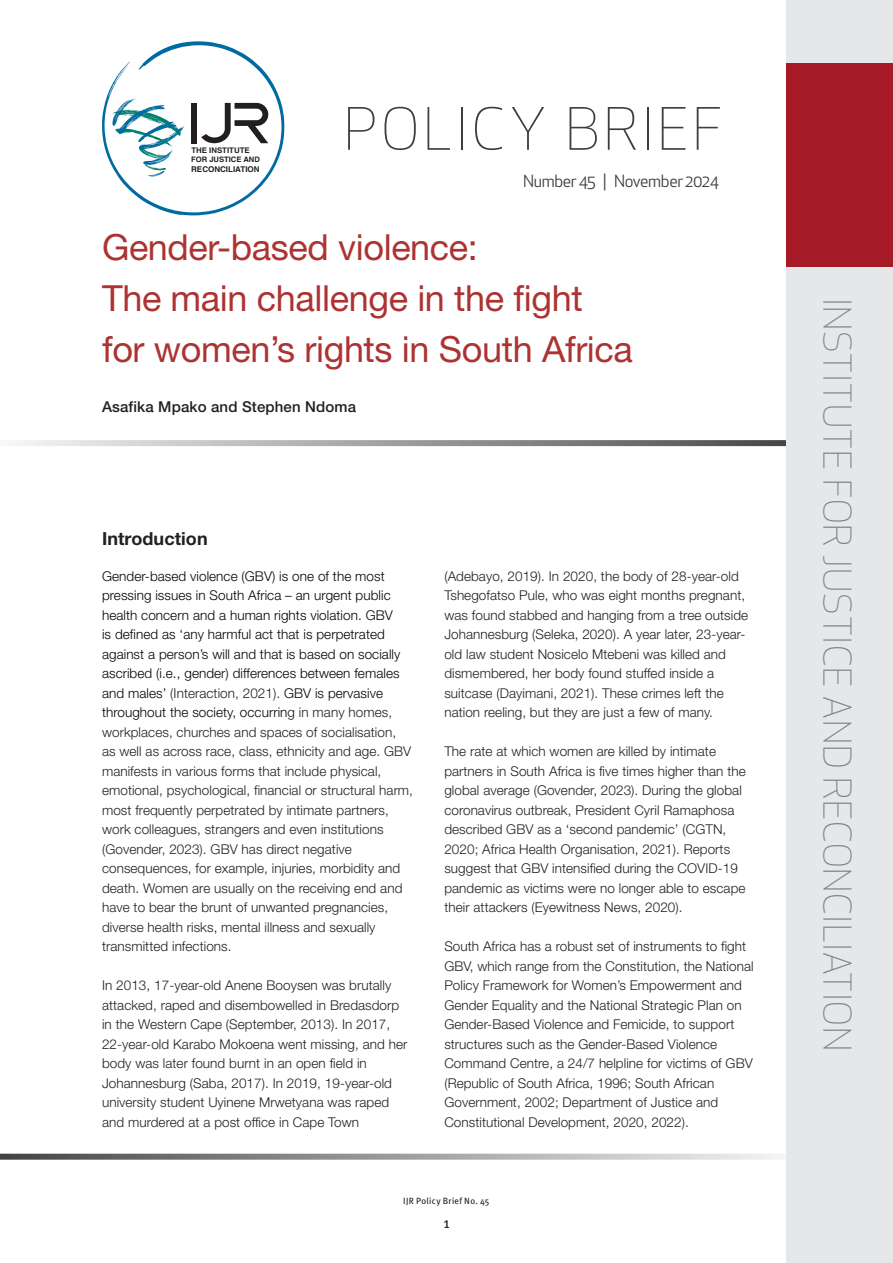
<style>
.page{position:relative;width:893px;height:1263px;background:#fff}
.page>*{position:absolute;margin:0;border:0;box-sizing:border-box;transform-origin:0 0}
.t1{font:300 57px "Apex New";letter-spacing:.08em;color:#3e3e3f}
.t2{font:300 37.5px "Apex New";letter-spacing:.02em;color:#808285}
.Article_heading{font:36px/51px "Helvetica Neue LT Std";letter-spacing:-.01em;color:#ac3332}
.Heading_1{font:700 18px "Helvetica Neue LT Std";letter-spacing:.005em;color:#231f20}
.t3{font:16.5px "Apex New";letter-spacing:-.025em;color:#3e3e3f}
.Author{font:500 15px "Helvetica Neue LT Std";letter-spacing:.01em;color:#231f20}
.t4{font:15px "Meta Plus";color:#231f20}
.Body{font:300 13.5px/19.5px "Helvetica Neue LT Std";letter-spacing:.005em;color:#231f20}
.t5{font:9px "Meta Plus";letter-spacing:.035em;color:#231f20}
.t6{font:700 7.95px "Helvetica";color:#231f20}
.t7{font:700 7.65px "Helvetica";color:#231f20}
.t8{font:700 7.5px "Helvetica";color:#231f20}
.s1{color:#020407}
</style>
<div class="page">
<svg style="left:0;top:1154px;width:787px;height:6px;background:#a0a1a3"></svg>
<svg style="left:17px;top:440px;width:770px;height:6px;background:#9e9fa2"></svg>
<div style="left:787px;top:0;width:106px;height:1263px;background:#e6e7e9"></div>
<div style="left:787px;top:64px;width:106px;height:203px;background:#a61a28"></div>
<svg style="left:102px;top:41px;width:182px;height:174px"></svg>
<p class="t7" style="left:191px;top:146px;width:60px">THE INSTITUTE</p>
<p class="t6" style="left:191px;top:164px;width:70px">RECONCILIATION</p>
<p class="t8" style="left:191px;top:155px;width:70px">FOR JUSTICE AND</p>
<p class="t1" style="left:344px;top:94px;width:380px">POLICY BRIEF</p>
<p class="t3" style="left:523px;top:171px;width:197px">Number 45 | November 2024</p>
<p class="Article_heading" style="left:102px;top:221px;width:532px">Gender-based violence:<br>The main challenge in the fight for women’s rights in South Africa</p>
<p class="Author" style="left:102px;top:398px;width:256px">Asafika Mpako and Stephen Ndoma</p>
<p class="Heading_1" style="left:102px;top:527px;width:107px">Introduction</p>
<p class="Body" style="left:102px;top:566px;width:312px"><span class="s1">Gender-based violence (GBV) is one of the most pressing issues in South Africa – an urgent public health concern and a human rights violation. GBV<br>is defined as ‘any harmful act that is perpetrated against a person’s will and that is based on socially ascribed (i.e., gender) differences between females and males’</span> (Interaction, 2021). <span class="s1">GBV is pervasive throughout the society, occurrin</span>g in many homes, workplaces, churches and spaces of socialisation, as well as across race, class, ethnicity and age. GBV manifests in various forms that include physical, emotional, psychological, financial or structural harm, most frequently perpetrated by intimate partners, work colleagues, strangers and even institutions (Govender, 2023). GBV has direct negative consequences, for example, injuries, morbidity and death. Women are usually on the receiving end and have to bear the brunt of unwanted pregnancies, diverse health risks, mental illness and sexually transmitted infections.</p>
<p class="Body" style="left:102px;top:975px;width:307px">In 2013, 17-year-old Anene Booysen was brutally attacked, raped and disembowelled in Bredasdorp in the Western Cape (September, 2013). In 2017, 22-year-old Karabo Mokoena went missing, and her body was later found burnt in an open field in Johannesburg (Saba, 2017). In 2019, 19-year-old university student Uyinene Mrwetyana was raped and murdered at a post office in Cape Town</p>
<p class="Body" style="left:444px;top:566px;width:305px">(Adebayo, 2019). In 2020, the body of 28-year-old Tshegofatso Pule, who was eight months pregnant, was found stabbed and hanging from a tree outside Johannesburg (Seleka, 2020). A year later, 23-year&shy;old law student Nosicelo Mtebeni was killed and dismembered, her body found stuffed inside a suitcase (Dayimani, 2021). These crimes left the nation reeling, but they are just a few of many.</p>
<p class="Body" style="left:444px;top:741px;width:303px">The rate at which women are killed by intimate partners in South Africa is five times higher than the global average (Govender, 2023). During the global coronavirus outbreak, President Cyril Ramaphosa described GBV as a ‘second pandemic’ (CGTN, 2020; Africa Health Organisation, 2021). Reports suggest that GBV intensified during the COVID-19 pandemic as victims were no longer able to escape their attackers (Eyewitness News, 2020).</p>
<p class="Body" style="left:444px;top:936px;width:311px">South Africa has a robust set of instruments to fight GBV, which range from the Constitution, the National Policy Framework for Women’s Empowerment and Gender Equality and the National Strategic Plan on Gender-Based Violence and Femicide, to support structures such as the Gender-Based Violence Command Centre, a 24/7 helpline for victims of GBV (Republic of South Africa, 1996; South African Government, 2002; Department of Justice and Constitutional Development, 2020, 2022).</p>
<p class="t5" style="left:403px;top:1195px;width:88px">IJR Policy Brief No. 45</p>
<p class="t4" style="left:443px;top:1214px;width:8px">1</p>
<p class="t2" style="left:860px;top:298px;width:755px;rotate:90deg">INSTITUTE FOR JUSTICE AND RECONCILIATION</p>
</div>
